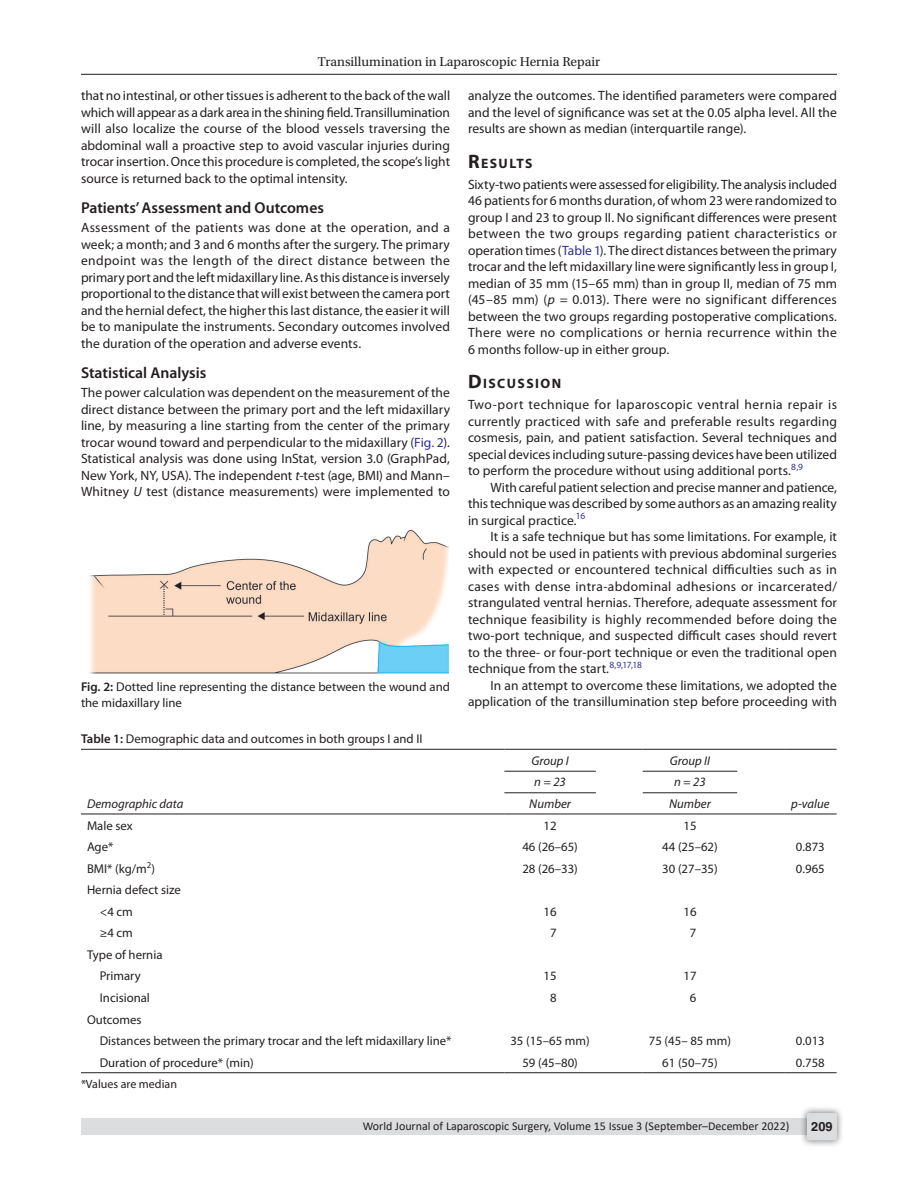
<style>
.page{position:relative;width:918px;height:1188px;background:#fff}
.page>*{position:absolute;margin:0;border:0;box-sizing:border-box;transform-origin:0 0}
.Head-2{font:600 15.75px "Myriad Pro";color:#231f20}
.Head-1{font:700 13.65px "Myriad Pro";letter-spacing:.105em;color:#231f20}
.Para-NoIndent{font:13.5px/16.5px "Myriad Pro";letter-spacing:.005em;color:#231f20;text-align:justify}
.Para-Indent{font:13.5px/16.5px "Myriad Pro";color:#231f20;text-align:justify}
.t1{font:13.5px "Utopia Std";color:#231f20}
.TableBody{font:12.75px "Myriad Pro";color:#231f20}
.FigCaption{font:12.75px/15.3px "Myriad Pro";color:#231f20}
.TableHeader{font:italic 12.75px "Myriad Pro";color:#231f20}
.TableCaption{font:12.75px "Myriad Pro";color:#231f20}
.t2{font:700 12.75px "Helvetica LT Std";color:#231f20}
.t3{font:12px "Calibri";color:#231f20}
.TableFootNote{font:12px "Myriad Pro";color:#231f20}
.s1{color:#2e3092}
.s2{font-style:italic}
.s3{font-weight:600}
.s4{font-size:19.5px}
</style>
<div class="page">
<hr style="left:81px;top:74px;width:756px;height:1px;background:#231f20">
<div style="left:81px;top:1119px;width:756px;height:16px;background:#dcdddf"></div>
<div style="left:800px;top:1106px;width:44px;height:41px;background:#231f20;opacity:.61"></div>
<div style="left:807px;top:1113px;width:30px;height:27px;background:#dcdddf;border-radius:2px"></div>
<img style="left:89px;top:530px;width:360px;height:144px">
<hr style="left:81px;top:749px;width:423px;height:1px;background:#231f20">
<hr style="left:504px;top:749px;width:139px;height:1px;background:#231f20">
<hr style="left:643px;top:749px;width:141px;height:1px;background:#231f20">
<hr style="left:784px;top:749px;width:53px;height:1px;background:#231f20">
<hr style="left:81px;top:814px;width:423px;height:1px;background:#231f20">
<hr style="left:504px;top:814px;width:139px;height:1px;background:#231f20">
<hr style="left:643px;top:814px;width:141px;height:1px;background:#231f20">
<hr style="left:784px;top:814px;width:53px;height:1px;background:#231f20">
<hr style="left:81px;top:1072px;width:423px;height:1px;background:#231f20">
<hr style="left:504px;top:1072px;width:139px;height:1px;background:#231f20">
<hr style="left:643px;top:1072px;width:141px;height:1px;background:#231f20">
<hr style="left:784px;top:1072px;width:53px;height:1px;background:#231f20">
<hr style="left:504px;top:771px;width:92px;height:1px;background:#231f20">
<hr style="left:643px;top:771px;width:94px;height:1px;background:#231f20">
<hr style="left:504px;top:792px;width:92px;height:1px;background:#231f20">
<hr style="left:643px;top:792px;width:94px;height:1px;background:#231f20">
<p class="t1" style="left:318px;top:55px;width:284px">Transillumination in Laparoscopic Hernia Repair</p>
<p class="Para-Indent" style="left:81px;top:87px;width:371px">that no intestinal, or other tissues is adherent to the back of the wall which will appear as a dark area in the shining field. Transillumination will also localize the course of the blood vessels traversing the abdominal wall a proactive step to avoid vascular injuries during trocar insertion. Once this procedure is completed, the scope’s light source is returned back to the optimal intensity.</p>
<p class="Head-2" style="left:81px;top:197px;width:245px">Patients’ Assessment and Outcomes</p>
<p class="Para-NoIndent" style="left:81px;top:219px;width:371px">Assessment of the patients was done at the operation, and a week; a month; and 3 and 6 months after the surgery. The primary endpoint was the length of the direct distance between the primary port and the left midaxillary line. As this distance is inversely proportional to the distance that will exist between the camera port and the hernial defect, the higher this last distance, the easier it will be to manipulate the instruments. Secondary outcomes involved the duration of the operation and adverse events.</p>
<p class="Head-2" style="left:81px;top:362px;width:127px">Statistical Analysis</p>
<p class="Para-NoIndent" style="left:81px;top:384px;width:371px">The power calculation was dependent on the measurement of the direct distance between the primary port and the left midaxillary line, by measuring a line starting from the center of the primary trocar wound toward and perpendicular to the midaxillary (<span class="s1">Fig. 2</span>).<br>Statistical analysis was done using InStat, version 3.0 (GraphPad, New York, NY, USA). The independent <span class="s2">t</span>-test (age, BMI) and Mann– Whitney <span class="s2">U</span> test (distance measurements) were implemented to</p>
<p class="FigCaption" style="left:81px;top:679px;width:370px"><span class="s3">Fig. 2:</span> Dotted line representing the distance between the wound and the midaxillary line</p>
<p class="TableCaption" style="left:81px;top:731px;width:343px"><span class="s3">Table 1:</span> Demographic data and outcomes in both groups I and II</p>
<p class="TableHeader" style="left:87px;top:796px;width:98px">Demographic data</p>
<p class="Para-NoIndent" style="left:468px;top:87px;width:371px">analyze the outcomes. The identified parameters were compared and the level of significance was set at the 0.05 alpha level. All the results are shown as median (interquartile range).</p>
<p class="Head-1" style="left:468px;top:154px;width:66px"><span class="s4">R</span>ESULTS</p>
<p class="Para-NoIndent" style="left:468px;top:176px;width:371px">Sixty-two patients were assessed for eligibility. The analysis included 46 patients for 6 months duration, of whom 23 were randomized to group I and 23 to group II. No significant differences were present between the two groups regarding patient characteristics or operation times (<span class="s1">Table 1</span>). The direct distances between the primary trocar and the left midaxillary line were significantly less in group I, median of 35 mm (15–65 mm) than in group II, median of 75 mm (45–85 mm) (<span class="s2">p</span> = 0.013). There were no significant differences between the two groups regarding postoperative complications.<br>There were no complications or hernia recurrence within the 6 months follow-up in either group.</p>
<p class="Head-1" style="left:468px;top:375px;width:95px"><span class="s4">D</span>ISCUSSION</p>
<p class="Para-NoIndent" style="left:468px;top:396px;width:371px">Two-port technique for laparoscopic ventral hernia repair is currently practiced with safe and preferable results regarding cosmesis, pain, and patient satisfaction. Several techniques and special devices including suture-passing devices have been utilized to perform the procedure without using additional ports.<sup>8,9</sup></p>
<p class="Para-Indent" style="left:468px;top:479px;width:371px;text-indent:22px">With careful patient selection and precise manner and patience, this technique was described by some authors as an amazing reality in surgical practice.<sup>16</sup></p>
<p class="Para-Indent" style="left:468px;top:528px;width:371px;text-indent:22px">It is a safe technique but has some limitations. For example, it should not be used in patients with previous abdominal surgeries with expected or encountered technical difficulties such as in cases with dense intra-abdominal adhesions or incarcerated/ strangulated ventral hernias. Therefore, adequate assessment for technique feasibility is highly recommended before doing the two-port technique, and suspected difficult cases should revert to the three- or four-port technique or even the traditional open technique from the start.<sup>8,9,17,18</sup></p>
<p class="Para-Indent" style="left:468px;top:677px;width:371px;text-align:right">In an attempt to overcome these limitations, we adopted the application of the transillumination step before proceeding with</p>
<p class="TableHeader" style="left:531px;top:753px;width:39px">Group I</p>
<p class="TableHeader" style="left:670px;top:753px;width:42px">Group II</p>
<p class="TableHeader" style="left:534px;top:774px;width:33px">n = 23</p>
<p class="TableHeader" style="left:674px;top:774px;width:33px">n = 23</p>
<p class="TableHeader" style="left:529px;top:796px;width:43px">Number</p>
<p class="TableHeader" style="left:669px;top:796px;width:43px">Number</p>
<p class="TableHeader" style="left:791px;top:796px;width:40px">p-value</p>
<p class="TableBody" style="left:87px;top:817px;width:47px">Male sex</p>
<p class="TableBody" style="left:544px;top:817px;width:15px">12</p>
<p class="TableBody" style="left:683px;top:817px;width:15px">15</p>
<p class="TableBody" style="left:87px;top:839px;width:28px">Age*</p>
<p class="TableBody" style="left:522px;top:839px;width:57px">46 (26–65)</p>
<p class="TableBody" style="left:662px;top:839px;width:57px">44 (25–62)</p>
<p class="TableBody" style="left:796px;top:839px;width:30px">0.873</p>
<p class="TableBody" style="left:87px;top:861px;width:70px">BMI* (kg/m<sup>2</sup>)</p>
<p class="TableBody" style="left:522px;top:861px;width:57px">28 (26–33)</p>
<p class="TableBody" style="left:662px;top:861px;width:57px">30 (27–35)</p>
<p class="TableBody" style="left:796px;top:861px;width:30px">0.965</p>
<p class="TableBody" style="left:87px;top:882px;width:95px">Hernia defect size</p>
<p class="TableBody" style="left:100px;top:904px;width:35px"><span class="s2">&lt;</span>4 cm</p>
<p class="TableBody" style="left:544px;top:904px;width:15px">16</p>
<p class="TableBody" style="left:683px;top:904px;width:15px">16</p>
<p class="TableBody" style="left:100px;top:925px;width:35px">≥4 cm</p>
<p class="TableBody" style="left:550px;top:925px;width:8px">7</p>
<p class="TableBody" style="left:690px;top:925px;width:8px">7</p>
<p class="TableBody" style="left:87px;top:947px;width:77px">Type of hernia</p>
<p class="TableBody" style="left:100px;top:968px;width:43px">Primary</p>
<p class="TableBody" style="left:544px;top:968px;width:15px">15</p>
<p class="TableBody" style="left:683px;top:968px;width:15px">17</p>
<p class="TableBody" style="left:100px;top:990px;width:52px">Incisional</p>
<p class="TableBody" style="left:550px;top:990px;width:8px">8</p>
<p class="TableBody" style="left:690px;top:990px;width:8px">6</p>
<p class="TableBody" style="left:87px;top:1011px;width:56px">Outcomes</p>
<p class="TableBody" style="left:100px;top:1033px;width:353px">Distances between the primary trocar and the left midaxillary line*</p>
<p class="TableBody" style="left:510px;top:1033px;width:81px">35 (15–65 mm)</p>
<p class="TableBody" style="left:649px;top:1033px;width:84px">75 (45– 85 mm)</p>
<p class="TableBody" style="left:796px;top:1033px;width:30px">0.013</p>
<p class="TableBody" style="left:100px;top:1055px;width:156px">Duration of procedure* (min)</p>
<p class="TableBody" style="left:522px;top:1055px;width:57px">59 (45–80)</p>
<p class="TableBody" style="left:662px;top:1055px;width:57px">61 (50–75)</p>
<p class="TableBody" style="left:796px;top:1055px;width:30px">0.758</p>
<p class="TableFootNote" style="left:81px;top:1076px;width:97px">*Values are median</p>
<p class="t3" style="left:363px;top:1117px;width:428px">World Journal of Laparoscopic Surgery, Volume 15 Issue 3 (September–December 2022)</p>
<p class="t2" style="left:811px;top:1119px;width:23px">209</p>
</div>
